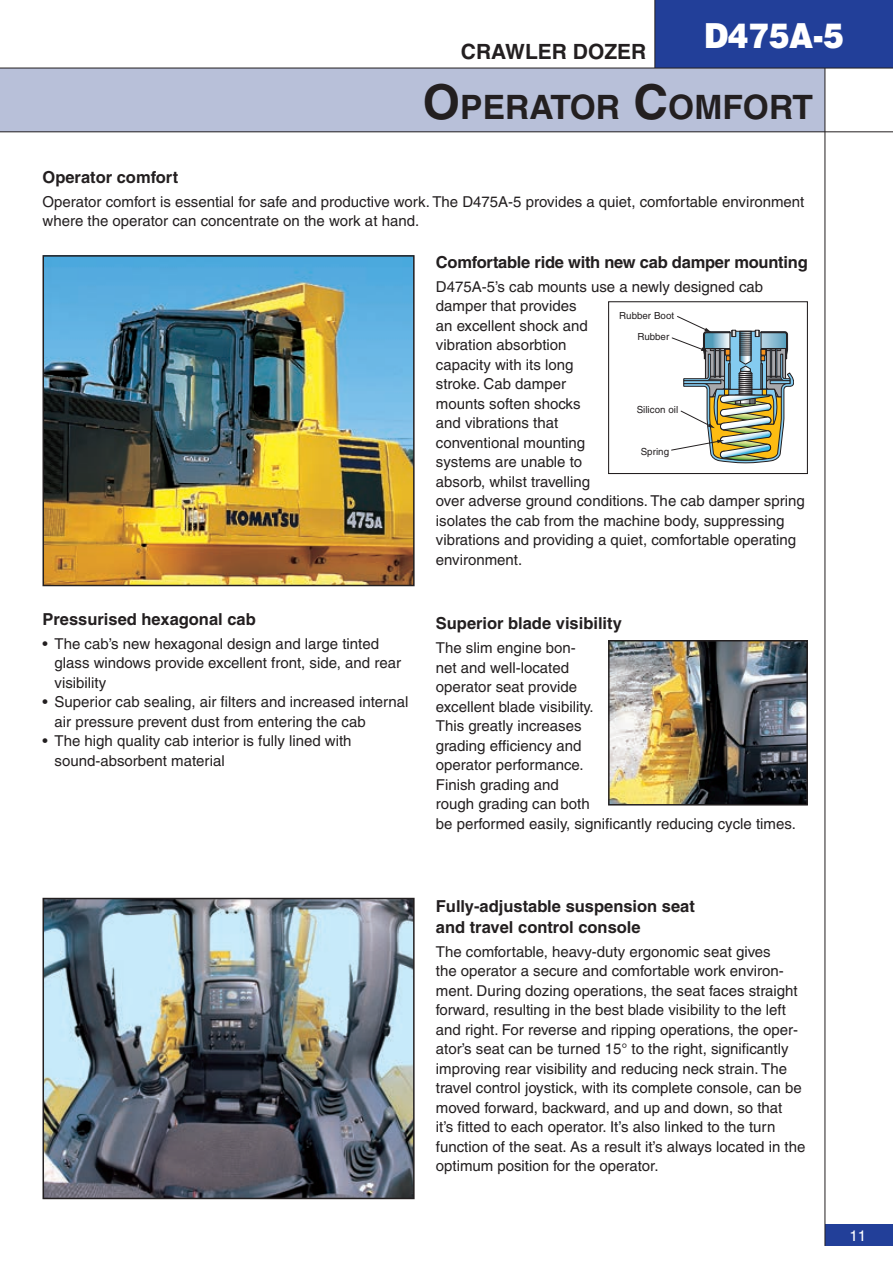
<style>
.page{position:relative;width:893px;height:1263px;background:#fff}
.page>*{position:absolute;margin:0;border:0;box-sizing:border-box;transform-origin:0 0}
.t1{font:900 34.5px "Helvetica";letter-spacing:-.01em;color:#fff;scale:.9 1}
.t2{font:700 33.6px "Helvetica";color:#231f20}
.t3{font:700 21px "Helvetica";color:#231f20}
.t4{font:700 16.5px/21px "Helvetica";color:#231f20}
.t5{font:15px/19.5px "Helvetica";color:#231f20}
.t6{font:15px "Helvetica";color:#fff}
.t7{font:9.75px/21.1px "Helvetica";color:#231f20}
.s1{font-size:48px}
</style>
<div class="page">
<div style="left:0;top:68px;width:825px;height:64px;background:#b8c0d9"></div>
<div style="left:825px;top:1225px;width:68px;height:21px;background:#223f99"></div>
<hr style="left:825px;top:0;width:1px;height:1246px;background:#231f20">
<div style="left:655px;top:0;width:238px;height:68px;background:#223f99"></div>
<hr style="left:0;top:68px;width:893px;height:1px;background:#231f20">
<hr style="left:654px;top:0;width:1px;height:68px;background:#231f20">
<hr style="left:0;top:131px;width:893px;height:1px;background:#231f20">
<img style="left:611px;top:643px;width:194px;height:159px">
<div style="left:608px;top:640px;width:200px;height:165px;border:2px solid #231f20"></div>
<svg style="left:671px;top:316px;width:123px;height:147px"></svg>
<div style="left:608px;top:301px;width:200px;height:173px;border:1px solid #231f20"></div>
<img style="left:46px;top:258px;width:366px;height:325px">
<div style="left:43px;top:255px;width:372px;height:331px;border:2px solid #231f20"></div>
<img style="left:46px;top:901px;width:366px;height:295px">
<div style="left:43px;top:898px;width:372px;height:301px;border:2px solid #231f20"></div>
<h3 class="t3" style="left:461px;top:39px;width:187px">CRAWLER DOZER</h3>
<h1 class="t1" style="left:704px;top:13px;width:157px">D475A-5</h1>
<h2 class="t2" style="left:423px;top:86px;width:392px"><span class="s1">O</span>PERATOR <span class="s1">C</span>OMFORT</h2>
<p class="t4" style="left:43px;top:166px;width:137px">Operator comfort</p>
<p class="t5" style="left:43px;top:192px;width:763px">Operator comfort is essential for safe and productive work. The D475A-5 provides a quiet, comfortable environment where the operator can concentrate on the work at hand.</p>
<p class="t4" style="left:43px;top:608px;width:215px">Pressurised hexagonal cab</p>
<p class="t5" style="left:55px;top:634px;width:348px;text-indent:-12px">• The cab’s new hexagonal design and large tinted glass windows provide excellent front, side, and rear visibility</p>
<p class="t5" style="left:55px;top:692px;width:356px;text-indent:-12px">• Superior cab sealing, air filters and increased internal air pressure prevent dust from entering the cab</p>
<p class="t5" style="left:55px;top:731px;width:298px;text-indent:-12px">• The high quality cab interior is fully lined with sound-absorbent material</p>
<p class="t4" style="left:436px;top:251px;width:373px">Comfortable ride with new cab damper mounting</p>
<p class="t5" style="left:436px;top:277px;width:371px">D475A-5’s cab mounts use a newly designed cab damper that provides<br>an excellent shock and<br>vibration absorbtion<br>capacity with its long<br>stroke. Cab damper<br>mounts soften shocks<br>and vibrations that<br>conventional mounting<br>systems are unable to<br>absorb, whilst travelling<br>over adverse ground conditions. The cab damper spring isolates the cab from the machine body, suppressing vibrations and providing a quiet, comfortable operating environment.</p>
<p class="t7" style="left:637px;top:305px;width:38px;text-indent:-18px">Rubber Boot<br>Rubber</p>
<p class="t7" style="left:637px;top:399px;width:43px">Silicon oil</p>
<p class="t7" style="left:641px;top:441px;width:30px">Spring</p>
<p class="t4" style="left:436px;top:613px;width:187px">Superior blade visibility</p>
<p class="t5" style="left:436px;top:638px;width:361px">The slim engine bon-<br>net and well-located<br>operator seat provide<br>excellent blade visibility.<br>This greatly increases<br>grading efficiency and<br>operator performance.<br>Finish grading and<br>rough grading can both<br>be performed easily, significantly reducing cycle times.</p>
<p class="t4" style="left:436px;top:895px;width:261px">Fully-adjustable suspension seat and travel control console</p>
<p class="t5" style="left:436px;top:942px;width:371px">The comfortable, heavy-duty ergonomic seat gives<br>the operator a secure and comfortable work environ&shy;ment. During dozing operations, the seat faces straight forward, resulting in the best blade visibility to the left and right. For reverse and ripping operations, the oper&shy;ator’s seat can be turned 15° to the right, significantly improving rear visibility and reducing neck strain. The travel control joystick, with its complete console, can be moved forward, backward, and up and down, so that<br>it’s fitted to each operator. It’s also linked to the turn function of the seat. As a result it’s always located in the optimum position for the operator.</p>
<p class="t6" style="left:849px;top:1227px;width:18px">11</p>
</div>
